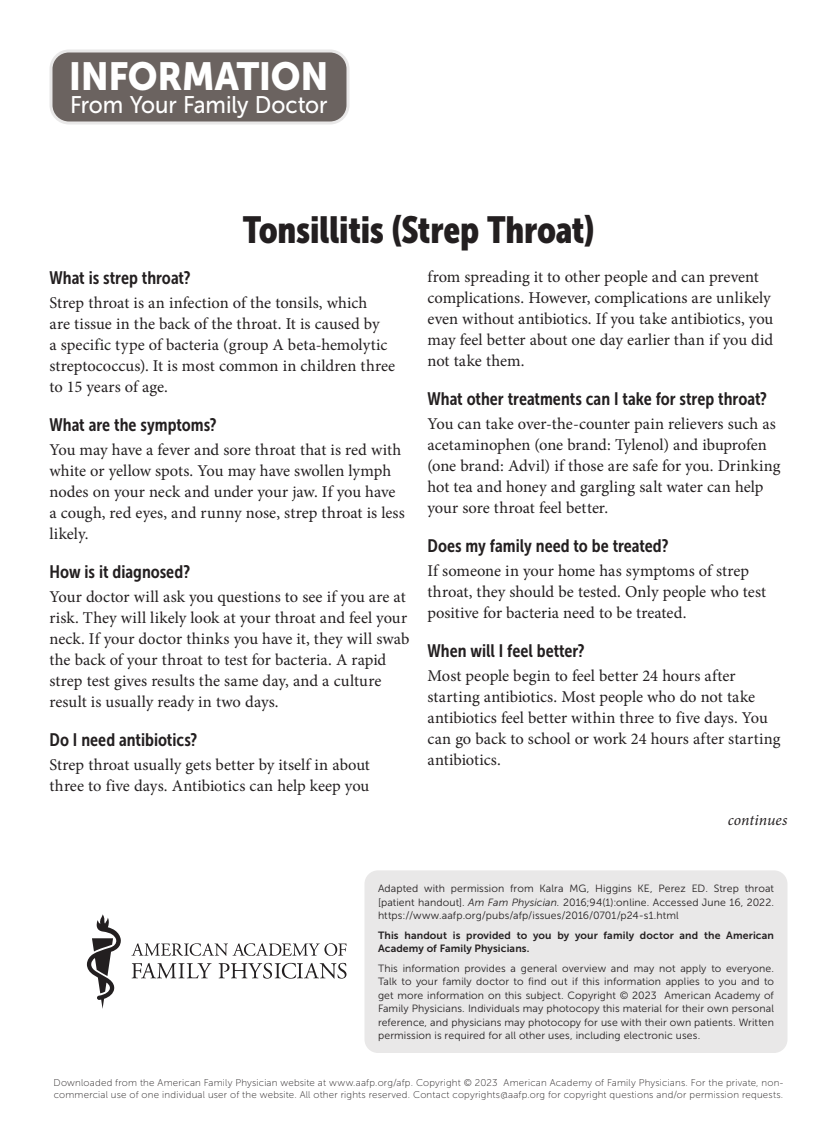
<style>
.page{position:relative;width:837px;height:1134px;background:#fff}
.page>*{position:absolute;margin:0;border:0;box-sizing:border-box;transform-origin:0 0}
.t1{font:39px "Museo Sans 900";letter-spacing:-.01em;color:#fff;scale:.93 1}
.article_title{font:37.5px "Museo Sans Cond 900";letter-spacing:-.01em;color:#231f20}
.t2{font:24px "Museo Sans 500";letter-spacing:-.005em;color:#fff;scale:.93 1}
.head1{font:18px "Museo Sans Cond 700";color:#231f20}
.body_noindent{font:16.5px/21px "Minion Pro";color:#231f20}
.Continues{font:italic 15.75px "Minion Pro";color:#231f20}
.t3{font:13.5px "Museo Sans 300";letter-spacing:.005em;color:#231f20}
.blurb{font:10.5px/13.5px "Museo Sans 300";letter-spacing:.01em;color:#231f20;text-align:justify}
.blurb-2{font:10.5px/13.5px "Museo Sans 700";letter-spacing:.01em;color:#231f20}
.t4{font:9.75px/11.7px "Museo Sans 100";letter-spacing:.02em;color:#231f20}
.s1{font-style:italic}
.s2{font-family:"Museo Sans 700"}
</style>
<div class="page">
<div style="left:51px;top:51px;width:297px;height:72px;background:#6b6360;border-radius:18px"></div>
<div style="left:50px;top:50px;width:300px;height:74px;border:3px solid #e9e8e8;border-radius:18px"></div>
<svg style="left:131px;top:943px;width:215px;height:13px"></svg>
<svg style="left:132px;top:963px;width:80px;height:16px"></svg>
<svg style="left:219px;top:963px;width:128px;height:16px"></svg>
<svg style="left:87px;top:914px;width:34px;height:95px"></svg>
<div style="left:364px;top:870px;width:424px;height:183px;background:#e9e8e8;border-radius:14px"></div>
<h1 class="t1" style="left:69px;top:54px;width:281px">INFORMATION</h1>
<h3 class="t2" style="left:70px;top:92px;width:278px">From Your Family Doctor</h3>
<p class="article_title" style="left:243px;top:209px;width:353px">Tonsillitis (Strep Throat)</p>
<p class="head1" style="left:50px;top:268px;width:143px">What is strep throat?</p>
<p class="body_noindent" style="left:50px;top:292px;width:347px">Strep throat is an infection of the tonsils, which<br>are tissue in the back of the throat. It is caused by<br>a specific type of bacteria (group A beta-hemolytic streptococcus). It is most common in children three to 15 years of age.</p>
<p class="head1" style="left:50px;top:415px;width:169px">What are the symptoms?</p>
<p class="body_noindent" style="left:50px;top:439px;width:357px">You may have a fever and sore throat that is red with white or yellow spots. You may have swollen lymph nodes on your neck and under your jaw. If you have a cough, red eyes, and runny nose, strep throat is less likely.</p>
<p class="head1" style="left:50px;top:562px;width:142px">How is it diagnosed?</p>
<p class="body_noindent" style="left:50px;top:586px;width:362px">Your doctor will ask you questions to see if you are at risk. They will likely look at your throat and feel your neck. If your doctor thinks you have it, they will swab the back of your throat to test for bacteria. A rapid strep test gives results the same day, and a culture result is usually ready in two days.</p>
<p class="head1" style="left:50px;top:730px;width:149px">Do I need antibiotics?</p>
<p class="body_noindent" style="left:50px;top:754px;width:322px">Strep throat usually gets better by itself in about three to five days. Antibiotics can help keep you</p>
<p class="body_noindent" style="left:428px;top:267px;width:347px">from spreading it to other people and can prevent complications. However, complications are unlikely even without antibiotics. If you take antibiotics, you may feel better about one day earlier than if you did not take them.</p>
<p class="head1" style="left:428px;top:389px;width:341px">What other treatments can I take for strep throat?</p>
<p class="body_noindent" style="left:428px;top:414px;width:355px">You can take over-the-counter pain relievers such as acetaminophen (one brand: Tylenol) and ibuprofen (one brand: Advil) if those are safe for you. Drinking hot tea and honey and gargling salt water can help your sore throat feel better.</p>
<p class="head1" style="left:428px;top:536px;width:243px">Does my family need to be treated?</p>
<p class="body_noindent" style="left:428px;top:561px;width:340px">If someone in your home has symptoms of strep throat, they should be tested. Only people who test positive for bacteria need to be treated.</p>
<p class="head1" style="left:428px;top:641px;width:159px">When will I feel better?</p>
<p class="body_noindent" style="left:428px;top:666px;width:355px">Most people begin to feel better 24 hours after starting antibiotics. Most people who do not take antibiotics feel better within three to five days. You can go back to school or work 24 hours after starting antibiotics.</p>
<p class="Continues" style="left:728px;top:809px;width:61px">continues</p>
<p class="blurb" style="left:378px;top:882px;width:398px">Adapted with permission from Kalra MG, Higgins KE, Perez ED. Strep throat [patient handout]. <span class="s1">Am Fam Physician.</span> 2016;94(1):online. Accessed June 16, 2022. https://www.aafp.org/pubs/afp/issues/2016/0701/p24-s1.html</p>
<p class="blurb-2" style="left:378px;top:928px;width:398px">This handout is provided to you by your family doctor and the American<br>Academy of Family Physicians.</p>
<p class="blurb" style="left:378px;top:961px;width:398px">This information provides a general overview and may not apply to everyone.<br>Talk to your family doctor to find out if this information applies to you and to get more information on this subject. Copyright © 2023 American Academy of Family Physicians. Individuals may photocopy this material for their own personal reference, and physicians may photocopy for use with their own patients. Written permission is required for all other uses, including electronic uses.</p>
<p class="t4" style="left:54px;top:1077px;width:731px">Downloaded from the American Family Physician website at www.aafp.org/afp. Copyright © 2023 American Academy of Family Physicians. For the private, non&shy;commercial use of one individual user of the website. All other rights reserved. Contact copyrights@aafp.org for copyright questions and/or permission requests.</p>
<p class="t3" style="left:717px;top:1079px;width:72px">Page <span class="s2">1</span> of <span class="s2">2</span></p>
</div>
